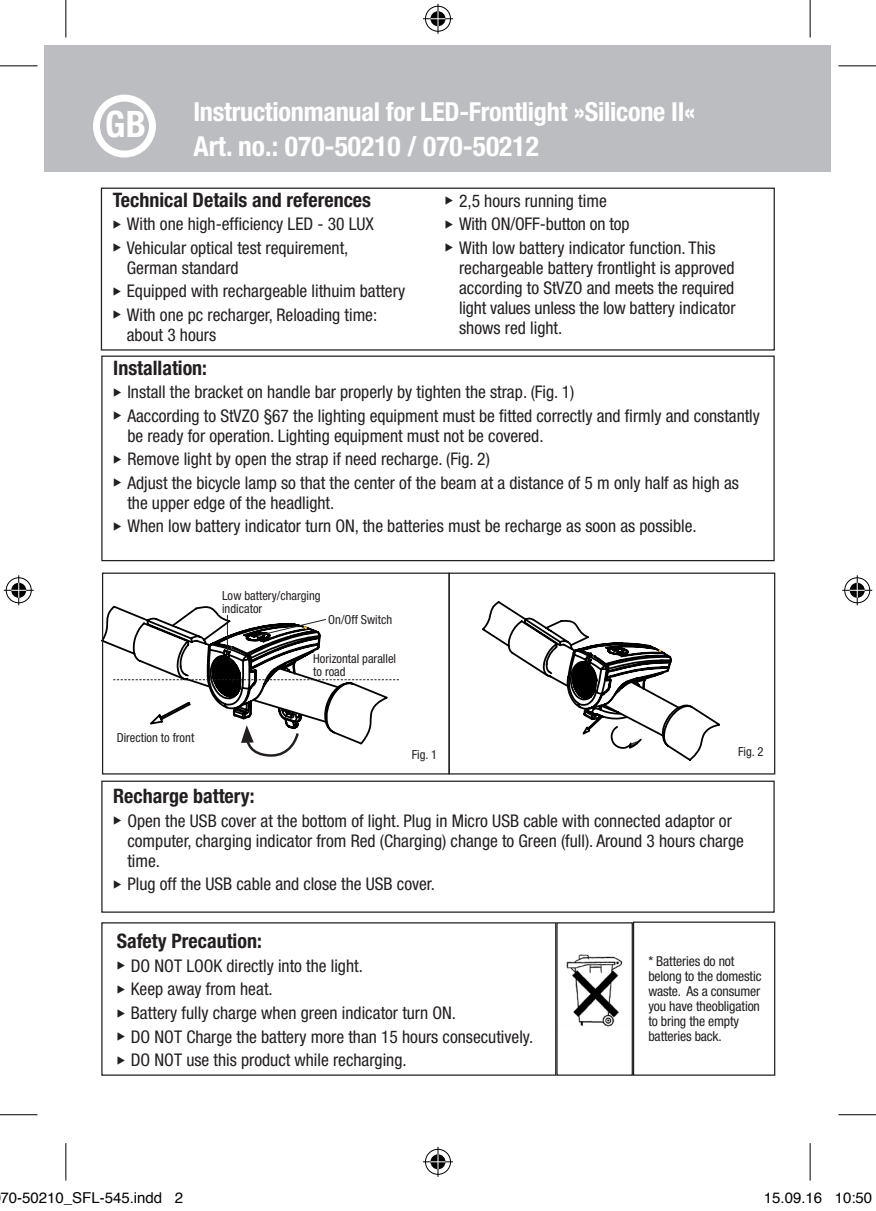
<style>
.page{position:relative;width:876px;height:1211px;background:#fff}
.page>*{position:absolute;margin:0;border:0;box-sizing:border-box;transform-origin:0 0}
.t1{font:700 condensed 36.5px "Helvetica Neue LT Std";color:#fff}
.t2{font:700 condensed 27.5px "Helvetica Neue LT Std";color:#fff}
.t3{font:700 condensed 26.25px "Helvetica Neue LT Std";letter-spacing:-.01em;color:#fff}
.t4{font:700 condensed 20px "Helvetica Neue LT Std";color:#231f20}
.t5{font:condensed 17.5px/20px "Helvetica Neue LT Std";color:#231f20}
.t6{font:15px "Helvetica";color:#000}
.t7{font:condensed 13.75px/15px "Helvetica Neue LT Std";letter-spacing:-.01em;color:#231f20}
.t8{font:condensed 12.5px/12.5px "Helvetica Neue LT Std";color:#231f20}
</style>
<div class="page">
<div style="left:45px;top:46px;width:786px;height:126px;background:#bcbdc0"></div>
<div style="left:101px;top:356px;width:674px;height:205px;border:1px solid #231f20"></div>
<div style="left:101px;top:781px;width:674px;height:132px;border:1px solid #231f20"></div>
<div style="left:101px;top:188px;width:674px;height:163px;border:1px solid #231f20"></div>
<div style="left:101px;top:922px;width:455px;height:154px;border:1px solid #231f20"></div>
<div style="left:633px;top:921px;width:142px;height:155px;border:1px solid #231f20"></div>
<img style="left:566px;top:954px;width:57px;height:73px">
<div style="left:556px;top:922px;width:77px;height:154px;border:1px solid #231f20"></div>
<svg style="left:101px;top:605px;width:298px;height:152px"></svg>
<svg style="left:482px;top:601px;width:238px;height:160px"></svg>
<div style="left:102px;top:573px;width:348px;height:202px;border:1px solid #231f20"></div>
<div style="left:449px;top:573px;width:326px;height:202px;border:1px solid #231f20"></div>
<div style="left:93px;top:95px;width:63px;height:63px;border:7px solid #fff;border-radius:50%"></div>
<svg style="left:809px;top:0;width:1px;height:37px"></svg>
<svg style="left:809px;top:1143px;width:1px;height:38px"></svg>
<hr style="left:0;top:65px;width:38px;height:1px;background:#000">
<hr style="left:838px;top:65px;width:38px;height:1px;background:#000">
<hr style="left:0;top:1114px;width:38px;height:1px;background:#000">
<hr style="left:838px;top:1114px;width:38px;height:1px;background:#000">
<hr style="left:65px;top:0;width:1px;height:37px;background:#000">
<hr style="left:65px;top:1143px;width:1px;height:38px;background:#000">
<hr style="left:810px;top:0;width:1px;height:37px;background:#000">
<hr style="left:810px;top:1143px;width:1px;height:38px;background:#000">
<div style="left:424px;top:5px;width:28px;height:28px;border:3px solid #fff;border-radius:50%"></div>
<hr style="left:423px;top:17px;width:30px;height:3px;background:#fff">
<hr style="left:436px;top:4px;width:3px;height:30px;background:#fff">
<div style="left:429px;top:10px;width:18px;height:18px;border:3px solid #fff;border-radius:50%"></div>
<div style="left:425px;top:6px;width:26px;height:26px;border:1px solid #000;border-radius:50%"></div>
<hr style="left:423px;top:18px;width:30px;height:1px;background:#000">
<hr style="left:437px;top:4px;width:1px;height:30px;background:#000">
<svg style="left:430px;top:11px;width:15px;height:15px"></svg>
<div style="left:424px;top:1148px;width:28px;height:28px;border:3px solid #fff;border-radius:50%"></div>
<hr style="left:423px;top:1160px;width:30px;height:3px;background:#fff">
<hr style="left:436px;top:1147px;width:3px;height:30px;background:#fff">
<div style="left:429px;top:1153px;width:18px;height:18px;border:3px solid #fff;border-radius:50%"></div>
<div style="left:425px;top:1149px;width:26px;height:26px;border:1px solid #000;border-radius:50%"></div>
<hr style="left:423px;top:1161px;width:30px;height:1px;background:#000">
<hr style="left:437px;top:1147px;width:1px;height:30px;background:#000">
<svg style="left:430px;top:1154px;width:15px;height:15px"></svg>
<div style="left:5px;top:576px;width:28px;height:28px;border:3px solid #fff;border-radius:50%"></div>
<hr style="left:4px;top:589px;width:30px;height:3px;background:#fff">
<hr style="left:17px;top:575px;width:3px;height:30px;background:#fff">
<div style="left:10px;top:581px;width:18px;height:18px;border:3px solid #fff;border-radius:50%"></div>
<div style="left:6px;top:577px;width:26px;height:26px;border:1px solid #000;border-radius:50%"></div>
<hr style="left:4px;top:590px;width:30px;height:1px;background:#000">
<hr style="left:18px;top:575px;width:1px;height:30px;background:#000">
<svg style="left:11px;top:583px;width:15px;height:15px"></svg>
<div style="left:843px;top:576px;width:28px;height:28px;border:3px solid #fff;border-radius:50%"></div>
<hr style="left:842px;top:589px;width:30px;height:3px;background:#fff">
<svg style="left:855px;top:575px;width:4px;height:30px"></svg>
<div style="left:848px;top:581px;width:18px;height:18px;border:3px solid #fff;border-radius:50%"></div>
<div style="left:844px;top:577px;width:26px;height:26px;border:1px solid #000;border-radius:50%"></div>
<hr style="left:842px;top:590px;width:30px;height:1px;background:#000">
<hr style="left:857px;top:575px;width:1px;height:30px;background:#000">
<svg style="left:850px;top:583px;width:15px;height:15px"></svg>
<h1 class="t1" style="left:105px;top:102px;width:42px">GB</h1>
<h3 class="t3" style="left:193px;top:96px;width:503px">Instructionmanual for LED-Frontlight »Silicone II«</h3>
<h2 class="t2" style="left:193px;top:129px;width:347px">Art. no.: 070-50210 / 070-50212</h2>
<p class="t4" style="left:113px;top:187px;width:260px">Technical Details and references</p>
<p class="t5" style="left:113px;top:214px;width:263px">◆ With one high-efficiency LED - 30 LUX</p>
<p class="t5" style="left:127px;top:237px;width:223px;text-indent:-14px">◆ Vehicular optical test requirement,<br>German standard</p>
<p class="t5" style="left:113px;top:281px;width:294px">◆ Equipped with rechargeable lithuim battery</p>
<p class="t5" style="left:127px;top:305px;width:252px;text-indent:-14px">◆ With one pc recharger, Reloading time: about 3 hours</p>
<p class="t5" style="left:445px;top:191px;width:163px">◆ 2,5 hours running time</p>
<p class="t5" style="left:445px;top:214px;width:186px">◆ With ON/OFF-button on top</p>
<p class="t5" style="left:459px;top:238px;width:278px;text-indent:-14px">◆ With low battery indicator function. This rechargeable battery frontlight is approved according to StVZO and meets the required light values unless the low battery indicator shows red light.</p>
<p class="t4" style="left:113px;top:355px;width:95px">Installation:</p>
<p class="t5" style="left:113px;top:382px;width:463px">◆ Install the bracket on handle bar properly by tighten the strap. (Fig. 1)</p>
<p class="t5" style="left:127px;top:405px;width:634px;text-indent:-14px">◆ Aaccording to StVZO §67 the lighting equipment must be fitted correctly and firmly and constantly be ready for operation. Lighting equipment must not be covered.</p>
<p class="t5" style="left:113px;top:449px;width:378px">◆ Remove light by open the strap if need recharge. (Fig. 2)</p>
<p class="t5" style="left:127px;top:472px;width:613px;text-indent:-14px">◆ Adjust the bicycle lamp so that the center of the beam at a distance of 5 m only half as high as the upper edge of the headlight.</p>
<p class="t5" style="left:113px;top:516px;width:585px">◆ When low battery indicator turn ON, the batteries must be recharge as soon as possible.</p>
<p class="t8" style="left:222px;top:589px;width:100px">Low battery/charging indicator</p>
<p class="t8" style="left:328px;top:613px;width:65px">On/Off Switch</p>
<p class="t8" style="left:117px;top:732px;width:79px">Direction to front</p>
<p class="t8" style="left:313px;top:652px;width:84px">Horizontal parallel to road</p>
<p class="t8" style="left:412px;top:749px;width:27px">Fig. 1</p>
<p class="t8" style="left:738px;top:745px;width:27px">Fig. 2</p>
<p class="t4" style="left:113px;top:784px;width:143px">Recharge battery:</p>
<p class="t5" style="left:127px;top:810px;width:618px;text-indent:-14px">◆ Open the USB cover at the bottom of light. Plug in Micro USB cable with connected adaptor or computer, charging indicator from Red (Charging) change to Green (full). Around 3 hours charge time.</p>
<p class="t5" style="left:113px;top:874px;width:323px">◆ Plug off the USB cable and close the USB cover.</p>
<p class="t4" style="left:117px;top:929px;width:147px">Safety Precaution:</p>
<p class="t5" style="left:117px;top:956px;width:248px">◆ DO NOT LOOK directly into the light.</p>
<p class="t5" style="left:117px;top:979px;width:157px">◆ Keep away from heat.</p>
<p class="t5" style="left:117px;top:1003px;width:341px">◆ Battery fully charge when green indicator turn ON.</p>
<p class="t5" style="left:117px;top:1026px;width:418px">◆ DO NOT Charge the battery more than 15 hours consecutively.</p>
<p class="t5" style="left:117px;top:1050px;width:291px">◆ DO NOT use this product while recharging.</p>
<p class="t7" style="left:648px;top:954px;width:115px">* Batteries do not belong to the domestic waste. As a consumer you have theobligation to bring the empty batteries back.</p>
<p class="t6" style="left:0;top:1187px;width:184px">70-50210_SFL-545.indd 2</p>
<p class="t6" style="left:764px;top:1187px;width:110px">15.09.16 10:50</p>
</div>
